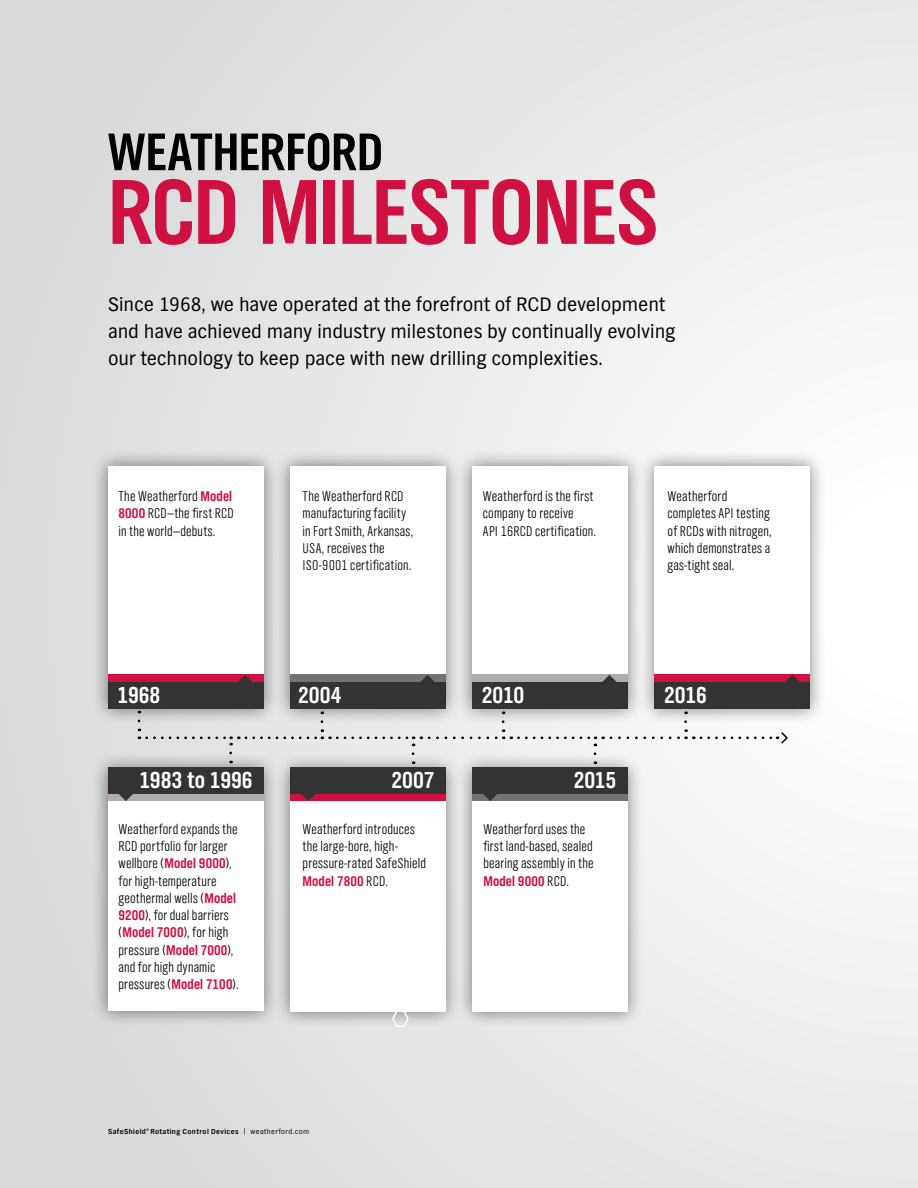
<style>
.page{position:relative;width:918px;height:1188px;background:#fff}
.page>*{position:absolute;margin:0;border:0;box-sizing:border-box;transform-origin:0 0}
.t1{font:95.7px "TV Nord EF Bold Con";letter-spacing:-.01em;color:#ce1141}
.t2{font:54.9px "TV Nord EF Bold Con";letter-spacing:.005em;color:#000}
.t3{font:24px "TV Nord EF Bold Con";letter-spacing:-.005em;color:#fff}
.t4{font:20.25px/27px "TV Nord EF";letter-spacing:-.005em;color:#000}
.t5{font:14.55px/17.2px "TV Nord EF Light Con";letter-spacing:.015em;color:#000}
.t6{font:14.55px "TV Nord EF Bold Con";letter-spacing:.01em;color:#ce1141}
.t7{font:700 7.5px "TV Nord EF";letter-spacing:.055em;color:#000}
.s1{font-family:"TV Nord EF Bold Con";color:#ce1141}
.s2{font-family:"TV Nord EF Light Con";color:#000}
.s3{font-weight:400}
</style>
<div class="page">
<div style="left:0;top:0;width:918px;height:1188px;background:linear-gradient(to right,#d7d8da,#f6f6f7)"></div>
<div style="left:91px;top:449px;width:189px;height:277px;background:#000;opacity:.5"></div>
<div style="left:108px;top:466px;width:155px;height:243px;background:#fff"></div>
<div style="left:274px;top:449px;width:188px;height:277px;background:#000;opacity:.5"></div>
<div style="left:290px;top:466px;width:156px;height:243px;background:#fff"></div>
<div style="left:456px;top:449px;width:188px;height:277px;background:#000;opacity:.5"></div>
<div style="left:472px;top:466px;width:156px;height:243px;background:#fff"></div>
<div style="left:108px;top:675px;width:155px;height:7px;background:#ce1141"></div>
<div style="left:108px;top:682px;width:155px;height:27px;background:#333234"></div>
<svg style="left:238px;top:675px;width:14px;height:7px"></svg>
<div style="left:290px;top:675px;width:156px;height:7px;background:#757274"></div>
<div style="left:290px;top:682px;width:156px;height:27px;background:#333234"></div>
<svg style="left:420px;top:675px;width:15px;height:7px"></svg>
<div style="left:472px;top:675px;width:156px;height:7px;background:#afacae"></div>
<div style="left:472px;top:682px;width:156px;height:27px;background:#333234"></div>
<svg style="left:602px;top:675px;width:15px;height:7px"></svg>
<div style="left:638px;top:449px;width:189px;height:277px;background:#000;opacity:.5"></div>
<div style="left:655px;top:466px;width:155px;height:243px;background:#fff"></div>
<div style="left:655px;top:675px;width:155px;height:7px;background:#ce1141"></div>
<div style="left:655px;top:682px;width:155px;height:27px;background:#333234"></div>
<div style="left:91px;top:751px;width:189px;height:277px;background:#000;opacity:.5"></div>
<div style="left:108px;top:768px;width:155px;height:243px;background:#fff"></div>
<div style="left:108px;top:794px;width:155px;height:7px;background:#afacae"></div>
<div style="left:108px;top:767px;width:155px;height:27px;background:#333234"></div>
<svg style="left:119px;top:794px;width:14px;height:7px"></svg>
<div style="left:274px;top:752px;width:188px;height:277px;background:#000;opacity:.5"></div>
<div style="left:290px;top:769px;width:156px;height:243px;background:#fff"></div>
<div style="left:290px;top:794px;width:156px;height:7px;background:#ce1141"></div>
<div style="left:290px;top:767px;width:156px;height:27px;background:#333234"></div>
<svg style="left:301px;top:794px;width:15px;height:7px"></svg>
<div style="left:456px;top:752px;width:188px;height:277px;background:#000;opacity:.5"></div>
<div style="left:472px;top:769px;width:156px;height:243px;background:#fff"></div>
<div style="left:472px;top:794px;width:156px;height:7px;background:#757274"></div>
<div style="left:472px;top:767px;width:156px;height:27px;background:#333234"></div>
<svg style="left:483px;top:794px;width:14px;height:7px"></svg>
<svg style="left:138px;top:711px;width:2px;height:10px"></svg>
<svg style="left:147px;top:736px;width:85px;height:17px"></svg>
<svg style="left:321px;top:712px;width:2px;height:10px"></svg>
<svg style="left:502px;top:712px;width:2px;height:10px"></svg>
<svg style="left:684px;top:712px;width:3px;height:10px"></svg>
<svg style="left:246px;top:729px;width:77px;height:10px"></svg>
<svg style="left:337px;top:736px;width:77px;height:18px"></svg>
<svg style="left:429px;top:729px;width:75px;height:10px"></svg>
<svg style="left:518px;top:736px;width:78px;height:18px"></svg>
<svg style="left:611px;top:729px;width:76px;height:10px"></svg>
<svg style="left:701px;top:731px;width:88px;height:14px"></svg>
<svg style="left:785px;top:675px;width:15px;height:7px"></svg>
<svg style="left:391px;top:1012px;width:19px;height:16px"></svg>
<h2 class="t2" style="left:108px;top:120px;width:277px">WEATHERFORD</h2>
<h1 class="t1" style="left:108px;top:156px;width:552px">RCD MILESTONES</h1>
<h3 class="t4" style="left:108px;top:291px;width:569px">Since 1968, we have operated at the forefront of RCD development and have achieved many industry milestones by continually evolving our technology to keep pace with new drilling complexities.</h3>
<p class="t5" style="left:119px;top:488px;width:117px">The Weatherford <span class="s1">Model<br>8000</span> RCD—the first RCD in the world—debuts.</p>
<p class="t5" style="left:303px;top:488px;width:112px">The Weatherford RCD manufacturing facility in Fort Smith, Arkansas,<br>USA, receives the<br>ISO-9001 certification.</p>
<p class="t5" style="left:483px;top:488px;width:115px">Weatherford is the first company to receive<br>API 16RCD certification.</p>
<p class="t5" style="left:668px;top:488px;width:106px">Weatherford completes API testing of RCDs with nitrogen, which demonstrates a gas-tight seal.</p>
<h3 class="t3" style="left:118px;top:681px;width:44px">1968</h3>
<h3 class="t3" style="left:298px;top:681px;width:45px">2004</h3>
<h3 class="t3" style="left:482px;top:681px;width:44px">2010</h3>
<h3 class="t3" style="left:664px;top:681px;width:44px">2016</h3>
<h3 class="t3" style="left:139px;top:766px;width:115px">1983 to 1996</h3>
<h3 class="t3" style="left:392px;top:766px;width:45px">2007</h3>
<h3 class="t3" style="left:574px;top:766px;width:44px">2015</h3>
<p class="t5" style="left:119px;top:821px;width:122px">Weatherford expands the<br>RCD portfolio for larger wellbore (<span class="s1">Model 9000</span>), for high-temperature geothermal wells (<span class="s1">Model<br>9200</span>), for dual barriers (<span class="s1">Model 7000</span>), for high pressure (<span class="s1">Model 7000</span>), and for high dynamic pressures (<span class="s1">Model 7100</span>).</p>
<p class="t5" style="left:303px;top:821px;width:125px">Weatherford introduces the large-bore, high&shy;pressure-rated SafeShield</p>
<p class="t6" style="left:303px;top:872px;width:87px">Model 7800 <span class="s2">RCD.</span></p>
<p class="t7" style="left:108px;top:1127px;width:203px">SafeShield<sup>®</sup> Rotating Control Devices <span class="s3">| weatherford.com</span></p>
<p class="t5" style="left:483px;top:821px;width:112px">Weatherford uses the first land-based, sealed bearing assembly in the</p>
<p class="t6" style="left:483px;top:872px;width:87px">Model 9000 <span class="s2">RCD.</span></p>
</div>
